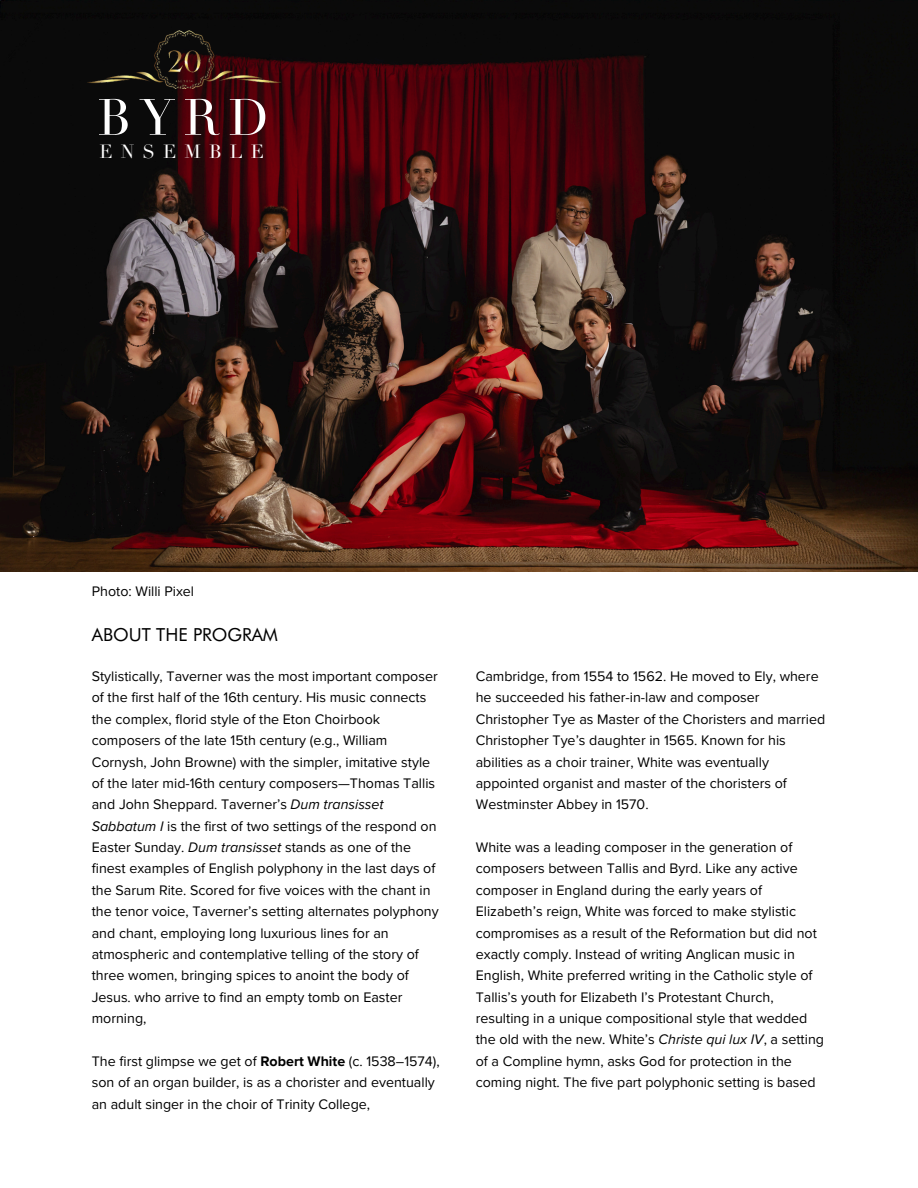
<style>
.page{position:relative;width:918px;height:1188px;background:#fff}
.page>*{position:absolute;margin:0;border:0;box-sizing:border-box;transform-origin:0 0}
.t1{font:50.25px "Didot LH";color:#fff}
.t2{font:18.9px "Didot LH";letter-spacing:.43em;color:#fff}
.t3{font:18px "Futura BT";color:#000}
.t4{font:14.25px/21.3px "Proxima Nova";color:#000}
.s1{font-style:italic}
.s2{font-weight:700}
</style>
<div class="page">
<img style="left:0;top:0;width:918px;height:572px">
<img style="left:80px;top:20px;width:208px;height:69px">
<p class="t1" style="left:98px;top:87px;width:173px">BYRD</p>
<p class="t2" style="left:99px;top:140px;width:166px">ENSEMBLE</p>
<p class="t4" style="left:92px;top:581px;width:104px">Photo: Willi Pixel</p>
<p class="t3" style="left:92px;top:623px;width:188px">ABOUT THE PROGRAM</p>
<p class="t4" style="left:92px;top:666px;width:348px">Stylistically, Taverner was the most important composer of the first half of the 16th century. His music connects the complex, florid style of the Eton Choirbook composers of the late 15th century (e.g., William Cornysh, John Browne) with the simpler, imitative style of the later mid-16th century composers—Thomas Tallis and John Sheppard. Taverner’s <span class="s1">Dum transisset Sabbatum I</span> is the first of two settings of the respond on Easter Sunday. <span class="s1">Dum transisset</span> stands as one of the finest examples of English polyphony in the last days of the Sarum Rite. Scored for five voices with the chant in the tenor voice, Taverner’s setting alternates polyphony and chant, employing long luxurious lines for an atmospheric and contemplative telling of the story of three women, bringing spices to anoint the body of Jesus. who arrive to find an empty tomb on Easter morning,</p>
<h1 class="t4" style="left:92px;top:1051px;width:349px">The first glimpse we get of <span class="s2">Robert White</span> (c. 1538–1574), son of an organ builder, is as a chorister and eventually an adult singer in the choir of Trinity College,</h1>
<h2 class="t4" style="left:476px;top:666px;width:351px">Cambridge, from 1554 to 1562. He moved to Ely, where he succeeded his father-in-law and composer Christopher Tye as Master of the Choristers and married Christopher Tye’s daughter in 1565. Known for his abilities as a choir trainer, White was eventually appointed organist and master of the choristers of Westminster Abbey in 1570.</h2>
<p class="t4" style="left:476px;top:837px;width:350px">White was a leading composer in the generation of composers between Tallis and Byrd. Like any active composer in England during the early years of Elizabeth’s reign, White was forced to make stylistic compromises as a result of the Reformation but did not exactly comply. Instead of writing Anglican music in English, White preferred writing in the Catholic style of Tallis’s youth for Elizabeth I’s Protestant Church, resulting in a unique compositional style that wedded the old with the new. White’s <span class="s1">Christe qui lux IV</span>, a setting of a Compline hymn, asks God for protection in the coming night. The five part polyphonic setting is based</p>
</div>
